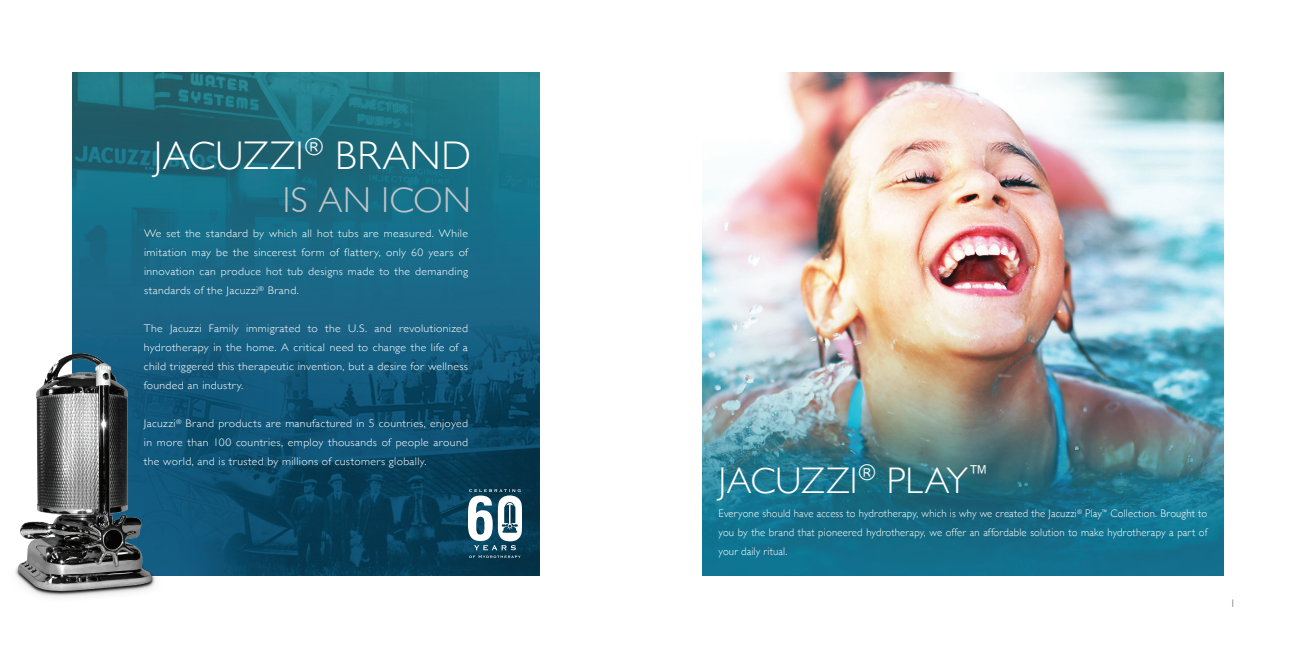
<style>
.page{position:relative;width:1296px;height:648px;background:#fff}
.page>*{position:absolute;margin:0;border:0;box-sizing:border-box;transform-origin:0 0}
.t1{font:300 40px "Gill Sans";letter-spacing:.01em;color:#fff}
.t2{font:300 37px "Gill Sans";letter-spacing:.005em;color:#fff}
.t3{font:300 36px "Gill Sans";letter-spacing:.01em;color:#c1c5c8}
.t4{font:300 11px/19px "Gill Sans";letter-spacing:.025em;color:#fff;text-align:justify;scale:1.06 1}
.t5{font:300 11px/19px "Gill Sans";letter-spacing:.025em;color:#fff;text-align:justify}
.t6{font:300 11px "Gill Sans";color:#57585a}
</style>
<div class="page">
<img style="left:72px;top:72px;width:468px;height:504px">
<img style="left:15px;top:333px;width:173px;height:264px">
<svg style="left:468px;top:489px;width:54px;height:69px"></svg>
<img style="left:702px;top:72px;width:522px;height:504px">
<h1 class="t1" style="left:154px;top:124px;width:319px">JACUZZI<sup>®</sup> BRAND</h1>
<h3 class="t3" style="left:283px;top:171px;width:190px">IS AN ICON</h3>
<p class="t4" style="left:144px;top:224px;width:307px">We set the standard by which all hot tubs are measured. While imitation may be the sincerest form of flattery, only 60 years of innovation can produce hot tub designs made to the demanding standards of the Jacuzzi<sup>®</sup> Brand.</p>
<p class="t4" style="left:144px;top:319px;width:307px">The Jacuzzi Family immigrated to the U.S. and revolutionized hydrotherapy in the home. A critical need to change the life of a child triggered this therapeutic invention, but a desire for wellness founded an industry.</p>
<p class="t4" style="left:144px;top:414px;width:307px">Jacuzzi<sup>®</sup> Brand products are manufactured in 5 countries, enjoyed in more than 100 countries, employ thousands of people around the world, and is trusted by millions of customers globally.</p>
<h2 class="t2" style="left:719px;top:451px;width:271px">JACUZZI<sup>®</sup> PLAY<sup>™</sup></h2>
<p class="t5" style="left:719px;top:504px;width:490px">Everyone should have access to hydrotherapy, which is why we created the Jacuzzi<sup>®</sup> Play<sup>™</sup> Collection. Brought to you by the brand that pioneered hydrotherapy, we offer an affordable solution to make hydrotherapy a part of your daily ritual.</p>
<p class="t6" style="left:1230px;top:594px;width:7px">1</p>
</div>
